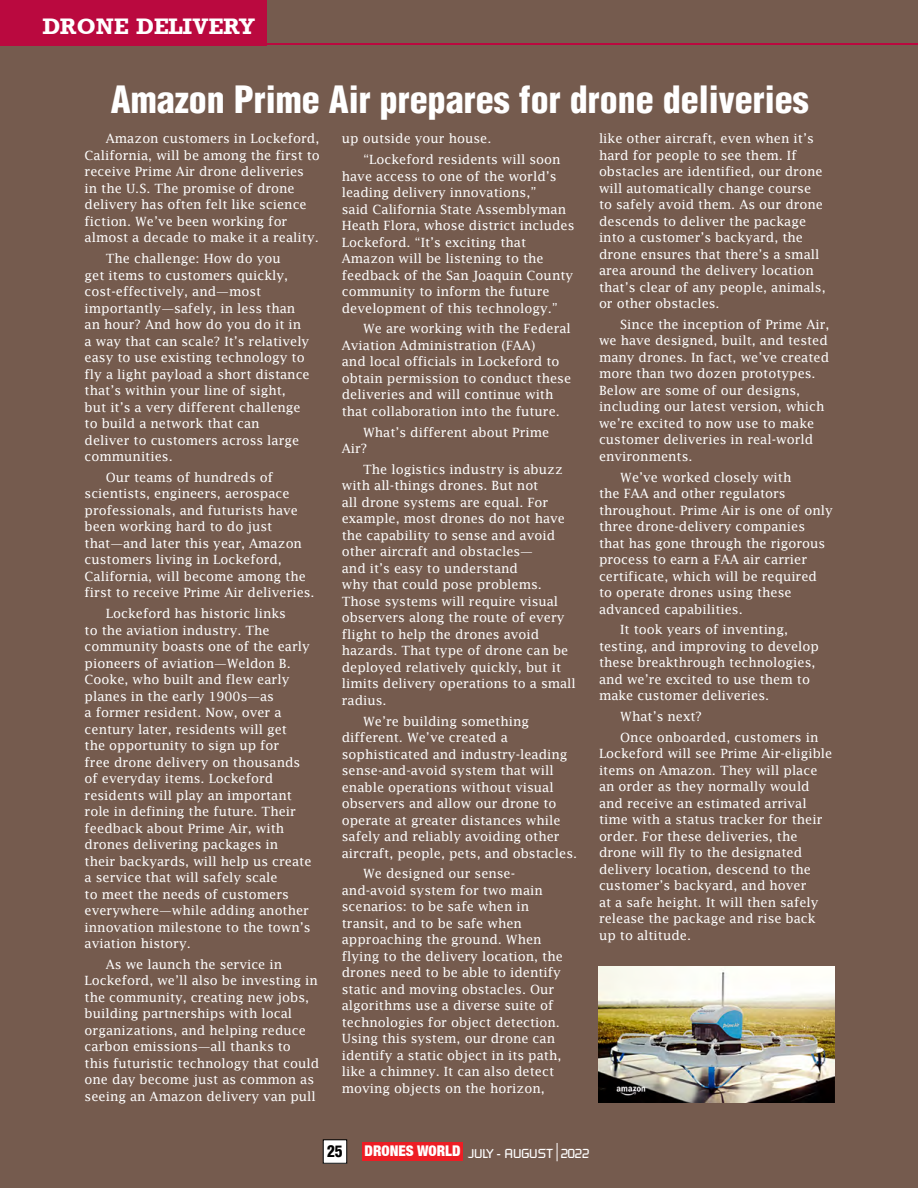
<style>
.page{position:relative;width:918px;height:1188px;background:#755b4e}
.page>*{position:absolute;margin:0;border:0;box-sizing:border-box;transform-origin:0 0}
.t1{font:900 condensed 36px "Context Black Condensed S Si";color:#fff}
.t2{font:700 22.5px "Astute S Si";color:#fff}
.t3{font:900 condensed 15.45px "Context Black Condensed S Si";color:#000}
.t4{font:12.75px/16.5px "Lucida Fax";color:#fff}
.t5{font:12.75px "Shoestring S Si";color:#fff}
.s1{font-family:"Context Reprise Black Cond S Si";font-weight:700;font-size:14.7px}
</style>
<div class="page">
<div style="left:0;top:0;width:266px;height:45px;background:#ba093f"></div>
<hr style="left:28px;top:44px;width:890px;height:1px;background:#ba093f">
<img style="left:599px;top:966px;width:236px;height:137px">
<div style="left:363px;top:1143px;width:100px;height:18px;background:#ed1d24"></div>
<div style="left:323px;top:1140px;width:24px;height:23px;background:#fff"></div>
<div style="left:323px;top:1139px;width:24px;height:25px;border:1px solid #000"></div>
<svg style="left:557px;top:1143px;width:1px;height:18px"></svg>
<h2 class="t2" style="left:42px;top:13px;width:214px">DRONE DELIVERY</h2>
<h1 class="t1" style="left:111px;top:77px;width:699px">Amazon Prime Air prepares for drone deliveries</h1>
<p class="t4" style="left:85px;top:130px;width:237px;text-indent:21px">Amazon customers in Lockeford, California, will be among the first to receive Prime Air drone deliveries<br>in the U.S. The promise of drone delivery has often felt like science fiction. We’ve been working for almost a decade to make it a reality.</p>
<p class="t4" style="left:85px;top:250px;width:227px;text-indent:21px">The challenge: How do you<br>get items to customers quickly, cost-effectively, and—most importantly—safely, in less than an hour? And how do you do it in a way that can scale? It’s relatively easy to use existing technology to fly a light payload a short distance that’s within your line of sight, but it’s a very different challenge to build a network that can<br>deliver to customers across large communities.</p>
<p class="t4" style="left:85px;top:469px;width:232px;text-indent:21px">Our teams of hundreds of scientists, engineers, aerospace professionals, and futurists have been working hard to do just that—and later this year, Amazon customers living in Lockeford,<br>California, will become among the first to receive Prime Air deliveries.</p>
<p class="t4" style="left:85px;top:605px;width:229px;text-indent:21px">Lockeford has historic links<br>to the aviation industry. The community boasts one of the early pioneers of aviation—Weldon B.<br>Cooke, who built and flew early planes in the early 1900s—as<br>a former resident. Now, over a century later, residents will get<br>the opportunity to sign up for<br>free drone delivery on thousands of everyday items. Lockeford residents will play an important role in defining the future. Their feedback about Prime Air, with drones delivering packages in their backyards, will help us create a service that will safely scale<br>to meet the needs of customers everywhere—while adding another innovation milestone to the town’s aviation history.</p>
<p class="t4" style="left:85px;top:956px;width:236px;text-indent:21px">As we launch the service in Lockeford, we’ll also be investing in the community, creating new jobs, building partnerships with local organizations, and helping reduce carbon emissions—all thanks to<br>this futuristic technology that could one day become just as common as seeing an Amazon delivery van pull</p>
<p class="t4" style="left:363px;top:128px;width:199px;line-height:20.7px;text-indent:-21px">up outside your house. “Lockeford residents will soon</p>
<p class="t4" style="left:342px;top:168px;width:234px">have access to one of the world’s leading delivery innovations,”<br>said California State Assemblyman Heath Flora, whose district includes Lockeford. “It’s exciting that Amazon will be listening to the feedback of the San Joaquin County community to inform the future development of this technology.”</p>
<p class="t4" style="left:342px;top:320px;width:231px;text-indent:21px">We are working with the Federal Aviation Administration (FAA)<br>and local officials in Lockeford to obtain permission to conduct these deliveries and will continue with that collaboration into the future.</p>
<p class="t4" style="left:342px;top:424px;width:209px;text-indent:21px">What’s different about Prime<br>Air?</p>
<p class="t4" style="left:342px;top:461px;width:236px;text-indent:21px">The logistics industry is abuzz with all-things drones. But not<br>all drone systems are equal. For example, most drones do not have the capability to sense and avoid other aircraft and obstacles—<br>and it’s easy to understand<br>why that could pose problems.<br>Those systems will require visual observers along the route of every flight to help the drones avoid hazards. That type of drone can be deployed relatively quickly, but it limits delivery operations to a small radius.</p>
<p class="t4" style="left:342px;top:713px;width:237px;text-indent:21px">We’re building something different. We’ve created a sophisticated and industry-leading sense-and-avoid system that will enable operations without visual observers and allow our drone to operate at greater distances while safely and reliably avoiding other aircraft, people, pets, and obstacles.</p>
<p class="t4" style="left:342px;top:865px;width:223px;text-indent:21px">We designed our sense&shy;and-avoid system for two main scenarios: to be safe when in transit, and to be safe when approaching the ground. When flying to the delivery location, the drones need to be able to identify static and moving obstacles. Our algorithms use a diverse suite of technologies for object detection.<br>Using this system, our drone can identify a static object in its path, like a chimney. It can also detect moving objects on the horizon,</p>
<p class="t4" style="left:599px;top:130px;width:228px">like other aircraft, even when it’s hard for people to see them. If obstacles are identified, our drone will automatically change course to safely avoid them. As our drone descends to deliver the package into a customer’s backyard, the drone ensures that there’s a small area around the delivery location that’s clear of any people, animals, or other obstacles.</p>
<p class="t4" style="left:599px;top:316px;width:232px;text-indent:21px">Since the inception of Prime Air, we have designed, built, and tested many drones. In fact, we’ve created more than two dozen prototypes.<br>Below are some of our designs, including our latest version, which we’re excited to now use to make customer deliveries in real-world environments.</p>
<p class="t4" style="left:599px;top:469px;width:235px;text-indent:21px">We’ve worked closely with<br>the FAA and other regulators throughout. Prime Air is one of only three drone-delivery companies that has gone through the rigorous process to earn a FAA air carrier certificate, which will be required to operate drones using these advanced capabilities.</p>
<p class="t4" style="left:599px;top:622px;width:222px;text-indent:21px">It took years of inventing, testing, and improving to develop these breakthrough technologies, and we’re excited to use them to make customer deliveries.</p>
<p class="t4" style="left:620px;top:706px;width:200px;line-height:20.7px">What’s next?<br>Once onboarded, customers in</p>
<p class="t4" style="left:599px;top:746px;width:235px">Lockeford will see Prime Air-eligible items on Amazon. They will place an order as they normally would and receive an estimated arrival time with a status tracker for their order. For these deliveries, the drone will fly to the designated delivery location, descend to the customer’s backyard, and hover<br>at a safe height. It will then safely release the package and rise back up to altitude.</p>
<p class="t3" style="left:327px;top:1142px;width:17px">25</p>
<p class="t5" style="left:365px;top:1146px;width:226px"><span class="s1">DRONES WORLD</span> JULY - AUGUST 2022</p>
</div>
